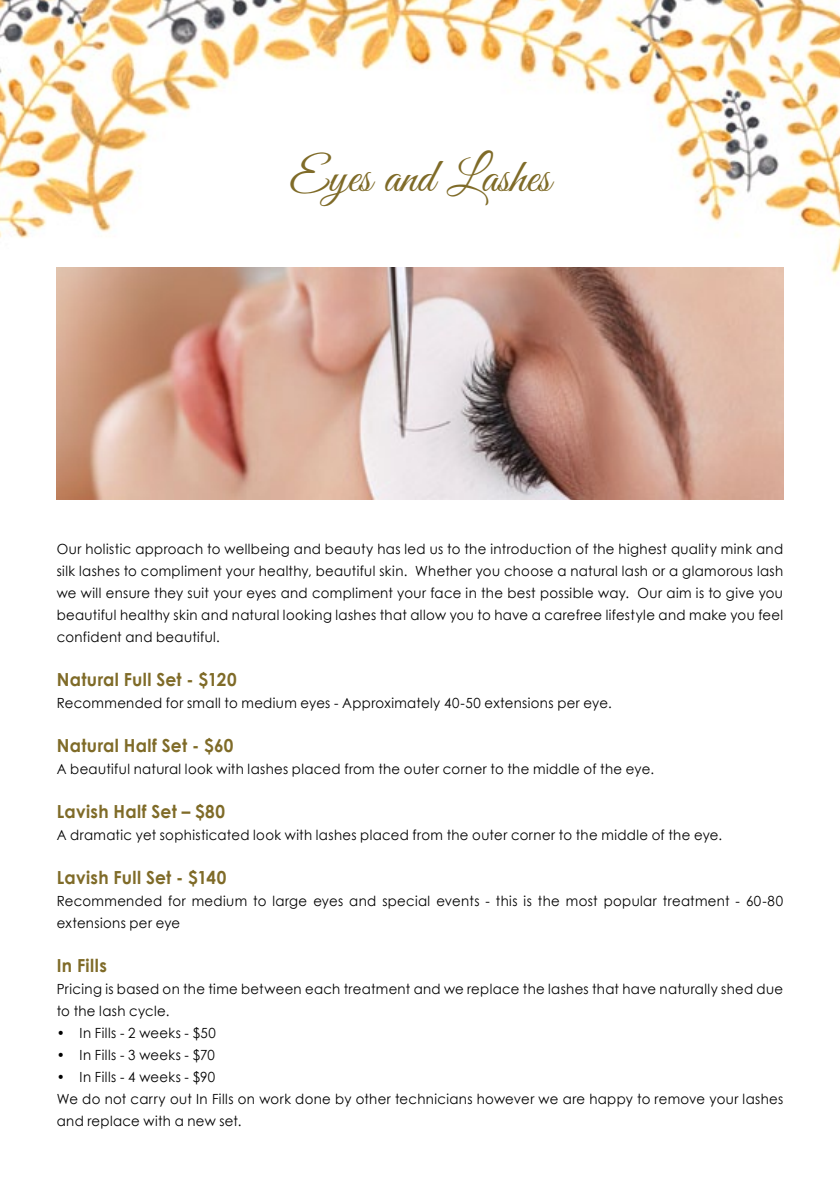
<style>
.page{position:relative;width:840px;height:1191px;background:#fff}
.page>*{position:absolute;margin:0;border:0;box-sizing:border-box;transform-origin:0 0}
.t1{font:48px "Great Vibes";color:#7f6b28}
.t2{font:700 18px "Century Gothic";letter-spacing:.02em;color:#7f6b28;scale:.95 1}
.t3{font:14px/22px "Century Gothic";letter-spacing:.025em;color:#000;scale:.95 1}
</style>
<div class="page">
<img style="left:0;top:0;width:839px;height:500px">
<img style="left:57px;top:267px;width:725px;height:232px">
<h1 class="t1" style="left:289px;top:151px;width:263px">Eyes and Lashes</h1>
<p class="t3" style="left:57px;top:537px;width:765px;text-align:justify">Our holistic approach to wellbeing and beauty has led us to the introduction of the highest quality mink and silk lashes to compliment your healthy, beautiful skin. Whether you choose a natural lash or a glamorous lash we will ensure they suit your eyes and compliment your face in the best possible way. Our aim is to give you beautiful healthy skin and natural looking lashes that allow you to have a carefree lifestyle and make you feel confident and beautiful.</p>
<p class="t2" style="left:57px;top:668px;width:191px">N atural Full Set - $120</p>
<p class="t3" style="left:57px;top:691px;width:585px">Recommended for small to medium eyes - Approximately 40-50 extensions per eye.</p>
<p class="t2" style="left:57px;top:734px;width:187px">N atural Half Set - $60</p>
<p class="t3" style="left:57px;top:757px;width:630px">A beautiful natural look with lashes placed from the outer corner to the middle of the eye.</p>
<p class="t2" style="left:57px;top:800px;width:178px">Lavish Half Set – $80</p>
<p class="t3" style="left:57px;top:823px;width:701px">A dramatic yet sophisticated look with lashes placed from the outer corner to the middle of the eye.</p>
<p class="t2" style="left:57px;top:866px;width:180px">Lavish Full Set - $140</p>
<p class="t3" style="left:57px;top:889px;width:765px">Recommended for medium to large eyes and special events - this is the most popular treatment - 60-80 extensions per eye</p>
<p class="t2" style="left:57px;top:954px;width:54px">In Fills</p>
<p class="t3" style="left:57px;top:977px;width:765px">Pricing is based on the time between each treatment and we replace the lashes that have naturally shed due to the lash cycle.</p>
<p class="t3" style="left:57px;top:1021px;width:169px">• In Fills - 2 weeks - $50</p>
<p class="t3" style="left:57px;top:1043px;width:168px">• In Fills - 3 weeks - $70</p>
<p class="t3" style="left:57px;top:1065px;width:765px">• In Fills - 4 weeks - $90<br>We do not carry out In Fills on work done by other technicians however we are happy to remove your lashes and replace with a new set.</p>
</div>
